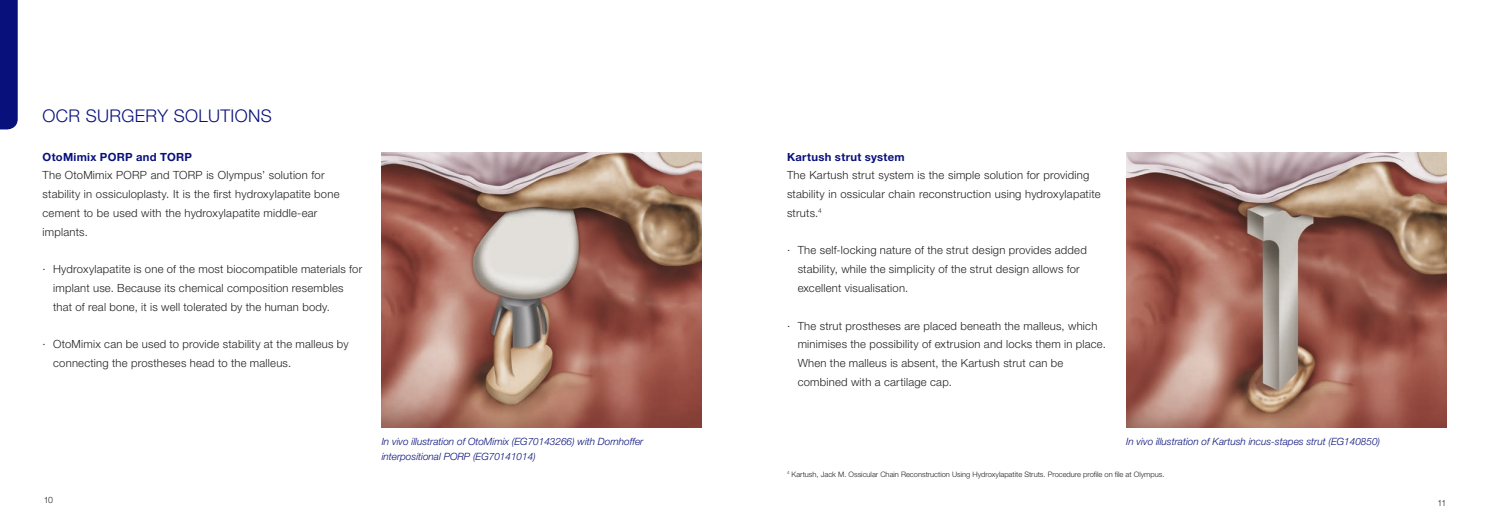
<style>
.page{position:relative;width:1489px;height:525px;background:#fff}
.page>*{position:absolute;margin:0;border:0;box-sizing:border-box;transform-origin:0 0}
.t1{font:300 17.5px "Helvetica Neue LT Pro";letter-spacing:.02em;color:#08107b}
.t2{font:300 11.25px/18.8px "Helvetica Neue LT Pro";letter-spacing:.02em;color:#222221}
.t3{font:700 11.25px "Helvetica Neue LT Pro";letter-spacing:.03em;color:#08107b}
.t4{font:italic 300 10px/15px "Helvetica Neue LT Pro";color:#08107b}
.t5{font:300 8.75px "Helvetica Neue LT Pro";color:#222221}
.t6{font:300 7.5px "Helvetica Neue LT Pro";color:#222221}
</style>
<div class="page">
<div style="left:0;top:0;width:18px;height:129px;background:#08107b"></div>
<img style="left:381px;top:152px;width:321px;height:275px">
<img style="left:1126px;top:152px;width:320px;height:275px">
<h1 class="t1" style="left:43px;top:105px;width:231px">OCR SURGERY SOLUTIONS</h1>
<p class="t3" style="left:43px;top:149px;width:151px">OtoMimix PORP and TORP</p>
<p class="t2" style="left:43px;top:166px;width:298px">The OtoMimix PORP and TORP is Olympus’ solution for stability in ossiculoplasty. It is the first hydroxylapatite bone cement to be used with the hydroxylapatite middle-ear implants.</p>
<p class="t2" style="left:53px;top:259px;width:311px;text-indent:-11px">· Hydroxylapatite is one of the most biocompatible materials for implant use. Because its chemical composition resembles that of real bone, it is well tolerated by the human body.</p>
<p class="t2" style="left:53px;top:334px;width:297px;text-indent:-11px">· OtoMimix can be used to provide stability at the malleus by connecting the prostheses head to the malleus.</p>
<p class="t5" style="left:44px;top:494px;width:11px">10</p>
<p class="t4" style="left:381px;top:434px;width:263px">In vivo illustration of OtoMimix (EG70143266) with Dornhoffer interpositional PORP (EG70141014)</p>
<p class="t3" style="left:787px;top:149px;width:119px">Kartush strut system</p>
<p class="t2" style="left:787px;top:166px;width:315px">The Kartush strut system is the simple solution for providing stability in ossicular chain reconstruction using hydroxylapatite struts.<sup>4</sup></p>
<p class="t2" style="left:797px;top:241px;width:291px;text-indent:-11px">· The self-locking nature of the strut design provides added stability, while the simplicity of the strut design allows for excellent visualisation.</p>
<p class="t2" style="left:797px;top:316px;width:310px;text-indent:-11px">· The strut prostheses are placed beneath the malleus, which minimises the possibility of extrusion and locks them in place.<br>When the malleus is absent, the Kartush strut can be combined with a cartilage cap.</p>
<p class="t4" style="left:1126px;top:434px;width:255px">In vivo illustration of Kartush incus-stapes strut (EG140850)</p>
<p class="t6" style="left:787px;top:469px;width:379px"><sup>4</sup> Kartush, Jack M. Ossicular Chain Reconstruction Using Hydroxylapatite Struts. Procedure profile on file at Olympus.</p>
<p class="t5" style="left:1437px;top:497px;width:10px">11</p>
</div>
